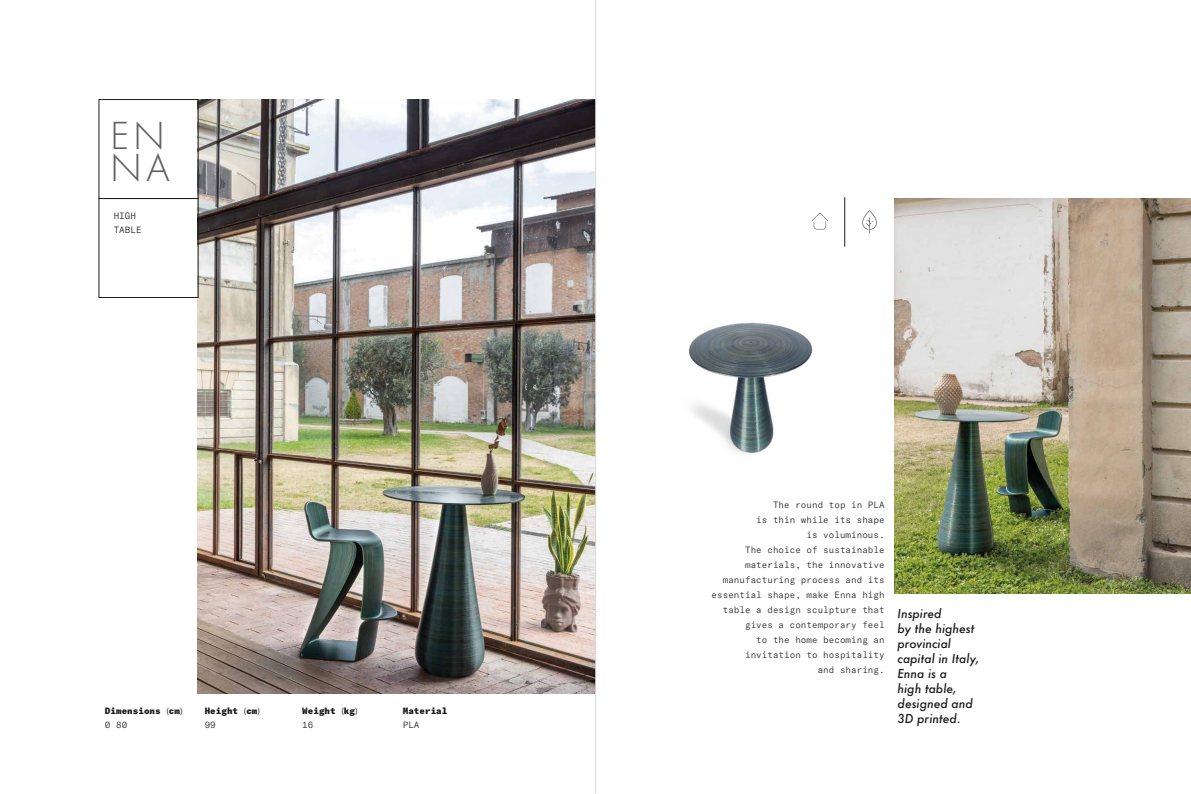
<style>
.page{position:relative;width:1191px;height:794px;background:#fff}
.page>*{position:absolute;margin:0;border:0;box-sizing:border-box;transform-origin:0 0}
.t1{font:300 40.8px/32px "Futura PT";color:#616161}
.t2{font:italic 500 12px/15px "Futura";color:#1d1d1c}
.t3{font:300 9px/15px "GT America Mono Trial";color:#1d1d1c;text-align:right}
.t4{font:900 9px/14px "GT America Mono Trial";color:#1d1d1c}
.s1{font-family:"Myriad Pro";font-weight:400}
.s2{font-weight:300}
</style>
<div class="page">
<img style="left:894px;top:198px;width:297px;height:395px">
<hr style="left:844px;top:197px;width:1px;height:50px;background:#1d1d1c">
<svg style="left:862px;top:210px;width:15px;height:23px"></svg>
<svg style="left:811px;top:213px;width:17px;height:16px"></svg>
<img style="left:689px;top:322px;width:124px;height:131px">
<img style="left:197px;top:100px;width:398px;height:593px">
<div style="left:99px;top:99px;width:99px;height:100px;border:1px solid #1d1d1c"></div>
<div style="left:99px;top:198px;width:99px;height:100px;border:1px solid #1d1d1c"></div>
<hr style="left:595px;top:0;width:1px;height:793px;background:#dadada">
<h1 class="t1" style="left:110px;top:120px;width:61px">EN<br>NA</h1>
<p class="t3" style="left:114px;top:210px;width:29px;line-height:14px;text-align:left">HIGH<br>TABLE</p>
<p class="t4" style="left:105px;top:705px;width:79px">Dimensions <span class="s1">(</span>cm<span class="s1">)<br></span><span class="s2">0 80</span></p>
<p class="t4" style="left:205px;top:705px;width:57px">Height <span class="s1">(</span>cm<span class="s1">)<br></span><span class="s2">99</span></p>
<p class="t4" style="left:302px;top:705px;width:57px">Weight <span class="s1">(</span>kg<span class="s1">)<br></span><span class="s2">16</span></p>
<p class="t4" style="left:403px;top:705px;width:46px">Material</p>
<p class="t3" style="left:403px;top:718px;width:18px">PLA</p>
<p class="t3" style="left:711px;top:498px;width:174px">The round top in PLA<br>is thin while its shape<br>is voluminous.<br>The choice of sustainable materials, the innovative manufacturing process and its essential shape, make Enna high table a design sculpture that gives a contemporary feel<br>to the home becoming an invitation to hospitality<br>and sharing.</p>
<h2 class="t2" style="left:897px;top:606px;width:83px">Inspired<br>by the highest provincial capital in Italy,<br>Enna is a<br>high table, designed and<br>3D printed.</h2>
</div>
